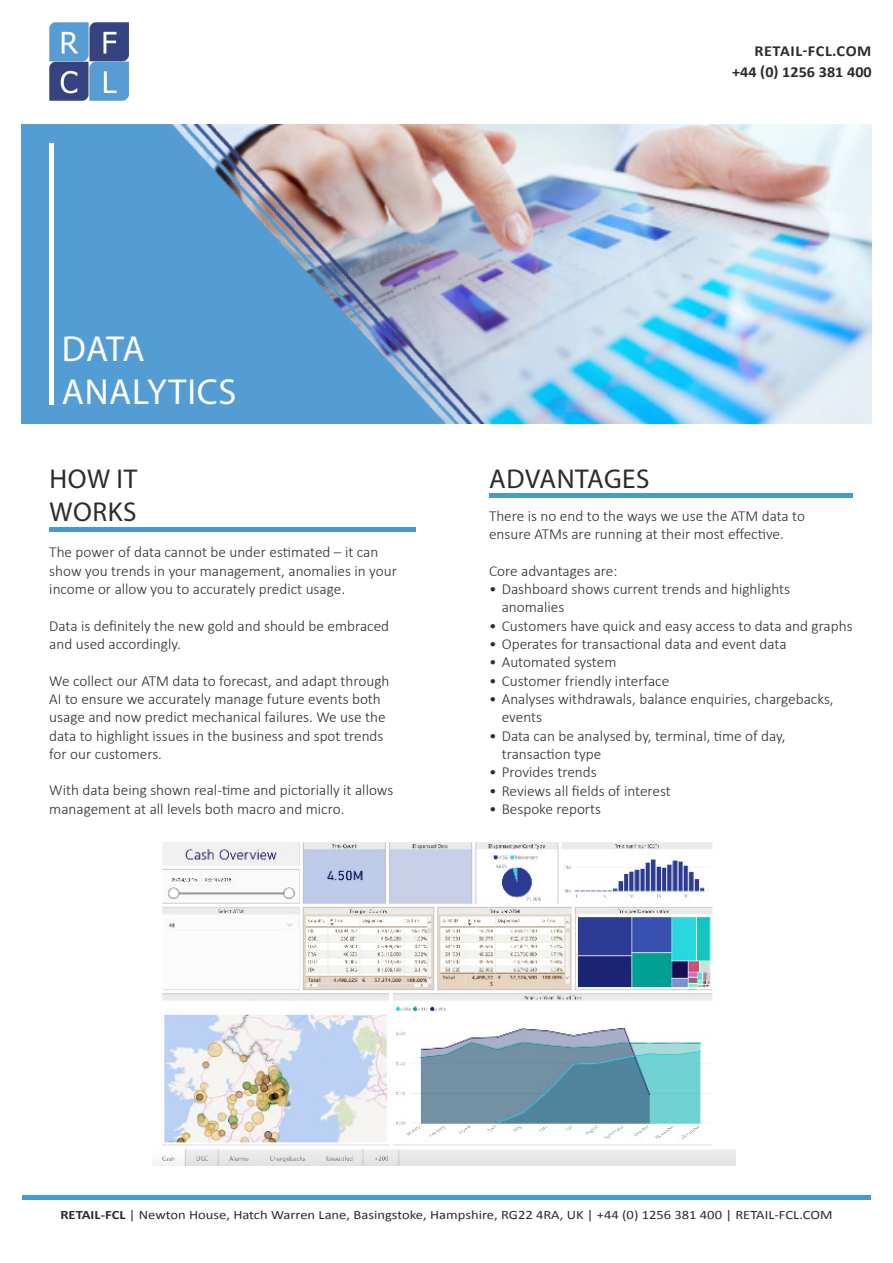
<style>
.page{position:relative;width:893px;height:1263px;background:#fff}
.page>*{position:absolute;margin:0;border:0;box-sizing:border-box;transform-origin:0 0}
.t1{font:36.3px "Myriad Pro";letter-spacing:.02em;color:#fff}
.t2{font:27.3px "Myriad Pro";letter-spacing:.02em;color:#2a2c30}
.t3{font:300 15.3px/18.3px "Calibri";color:#2a2c30}
.t4{font:700 15.3px "Calibri";color:#2a2c30;scale:1.06 1}
.t5{font:700 15.3px "Calibri";letter-spacing:.04em;color:#2a2c30;scale:1.06 1}
.t6{font:12.75px "Calibri";color:#2a2c30;scale:1.14 1}
.s1{font-weight:700}
</style>
<div class="page">
<img style="left:49px;top:22px;width:79px;height:79px">
<img style="left:485px;top:125px;width:387px;height:298px">
<div style="left:22px;top:1195px;width:849px;height:5px;background:#4799d1"></div>
<img style="left:21px;top:125px;width:464px;height:298px">
<div style="left:49px;top:143px;width:5px;height:262px;background:#fff"></div>
<div style="left:49px;top:527px;width:367px;height:5px;background:#4799d1"></div>
<img style="left:153px;top:842px;width:583px;height:323px">
<div style="left:489px;top:493px;width:364px;height:5px;background:#4799d1"></div>
<p class="t5" style="left:754px;top:41px;width:112px">RETAIL-FCL.COM</p>
<p class="t4" style="left:732px;top:63px;width:133px">+44 (0) 1256 381 400</p>
<p class="t1" style="left:62px;top:326px;width:84px">DATA</p>
<p class="t1" style="left:62px;top:370px;width:176px">ANALYTICS</p>
<p class="t2" style="left:50px;top:462px;width:89px">HOW IT</p>
<p class="t2" style="left:50px;top:495px;width:88px">WORKS</p>
<p class="t3" style="left:49px;top:542px;width:349px">The power of data cannot be under estimated – it can show you trends in your management, anomalies in your income or allow you to accurately predict usage.</p>
<p class="t3" style="left:49px;top:616px;width:341px">Data is definitely the new gold and should be embraced and used accordingly.</p>
<p class="t3" style="left:49px;top:671px;width:342px">We collect our ATM data to forecast, and adapt through AI to ensure we accurately manage future events both usage and now predict mechanical failures. We use the data to highlight issues in the business and spot trends for our customers.</p>
<p class="t3" style="left:49px;top:780px;width:346px">With data being shown real-time and pictorially it allows management at all levels both macro and micro.</p>
<p class="t2" style="left:489px;top:462px;width:162px">ADVANTAGES</p>
<p class="t3" style="left:489px;top:506px;width:318px">There is no end to the ways we use the ATM data to</p>
<p class="t3" style="left:489px;top:524px;width:296px">ensure ATMs are running at their most effective.</p>
<p class="t3" style="left:489px;top:561px;width:130px">Core advantages are:</p>
<p class="t3" style="left:502px;top:579px;width:290px;text-indent:-13px">• Dashboard shows current trends and highlights anomalies</p>
<p class="t3" style="left:489px;top:616px;width:365px">• Customers have quick and easy access to data and graphs</p>
<p class="t3" style="left:489px;top:634px;width:299px">• Operates for transactional data and event data</p>
<p class="t3" style="left:489px;top:652px;width:129px">• Automated system</p>
<p class="t3" style="left:489px;top:671px;width:182px">• Customer friendly interface</p>
<p class="t3" style="left:502px;top:689px;width:333px;text-indent:-13px">• Analyses withdrawals, balance enquiries, chargebacks, events</p>
<p class="t3" style="left:502px;top:726px;width:285px;text-indent:-13px">• Data can be analysed by, terminal, time of day, transaction type</p>
<p class="t3" style="left:489px;top:762px;width:109px">• Provides trends</p>
<p class="t3" style="left:489px;top:781px;width:183px">• Reviews all fields of interest</p>
<p class="t3" style="left:489px;top:799px;width:114px">• Bespoke reports</p>
<p class="t6" style="left:60px;top:1207px;width:679px"><span class="s1">RETAIL-FCL</span> | Newton House, Hatch Warren Lane, Basingstoke, Hampshire, RG22 4RA, UK | +44 (0) 1256 381 400 | RETAIL-FCL.COM</p>
</div>
